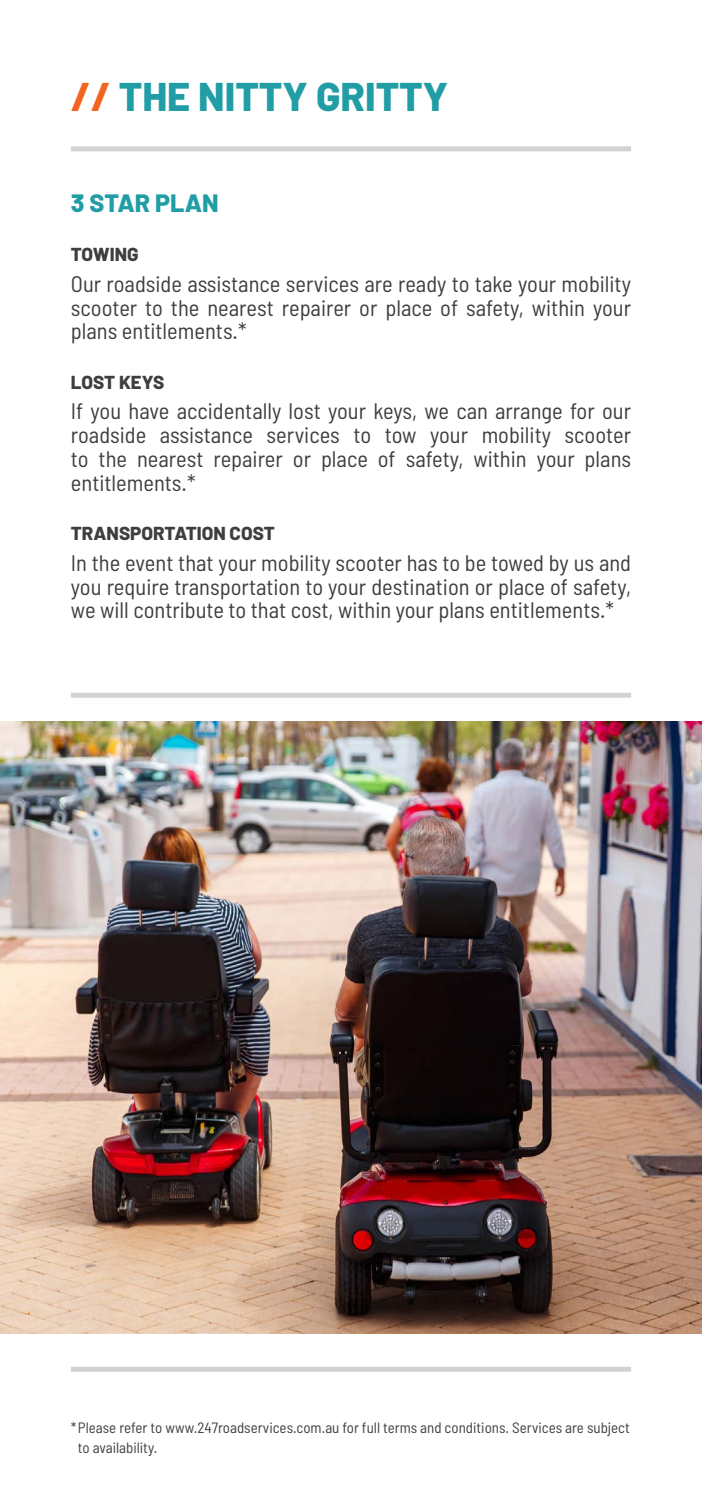
<style>
.page{position:relative;width:702px;height:1489px;background:#fff}
.page>*{position:absolute;margin:0;border:0;box-sizing:border-box;transform-origin:0 0}
.t1{font:800 40px "Barlow";color:#209da5}
.t2{font:800 25px "Barlow";color:#209da5}
.Body{font:semi-condensed 22.5px/23.8px "Barlow";color:#3e3e3f;text-align:justify}
.t3{font:800 18.75px "Barlow";color:#3e3e3f}
.Sub_text{font:semi-condensed 15px/20px "Barlow";color:#3e3e3f}
.s1{color:#f36421}
</style>
<div class="page">
<div style="left:71px;top:1366px;width:560px;height:5px;background:#d1d2d4"></div>
<div style="left:71px;top:692px;width:560px;height:5px;background:#d1d2d4"></div>
<div style="left:71px;top:146px;width:560px;height:5px;background:#d1d2d4"></div>
<img style="left:0;top:721px;width:702px;height:612px">
<h2 class="t1" style="left:71px;top:67px;width:379px"><span class="s1">//</span> THE NITTY GRITTY</h2>
<h4 class="t2" style="left:71px;top:184px;width:149px">3 STAR PLAN</h4>
<h5 class="t3" style="left:71px;top:240px;width:69px">TOWING</h5>
<p class="Body" style="left:71px;top:271px;width:561px">Our roadside assistance services are ready to take your mobility scooter to the nearest repairer or place of safety, within your plans entitlements.*</p>
<h5 class="t3" style="left:71px;top:368px;width:95px">LOST KEYS</h5>
<p class="Body" style="left:71px;top:399px;width:561px">If you have accidentally lost your keys, we can arrange for our roadside assistance services to tow your mobility scooter to the nearest repairer or place of safety, within your plans entitlements.*</p>
<h5 class="t3" style="left:71px;top:519px;width:205px">TRANSPORTATION COST</h5>
<p class="Body" style="left:71px;top:550px;width:561px">In the event that your mobility scooter has to be towed by us and you require transportation to your destination or place of safety, we will contribute to that cost, within your plans entitlements.*</p>
<p class="Sub_text" style="left:78px;top:1417px;width:553px;text-indent:-7px">*Please refer to www.247roadservices.com.au for full terms and conditions. Services are subject to availability.</p>
</div>
